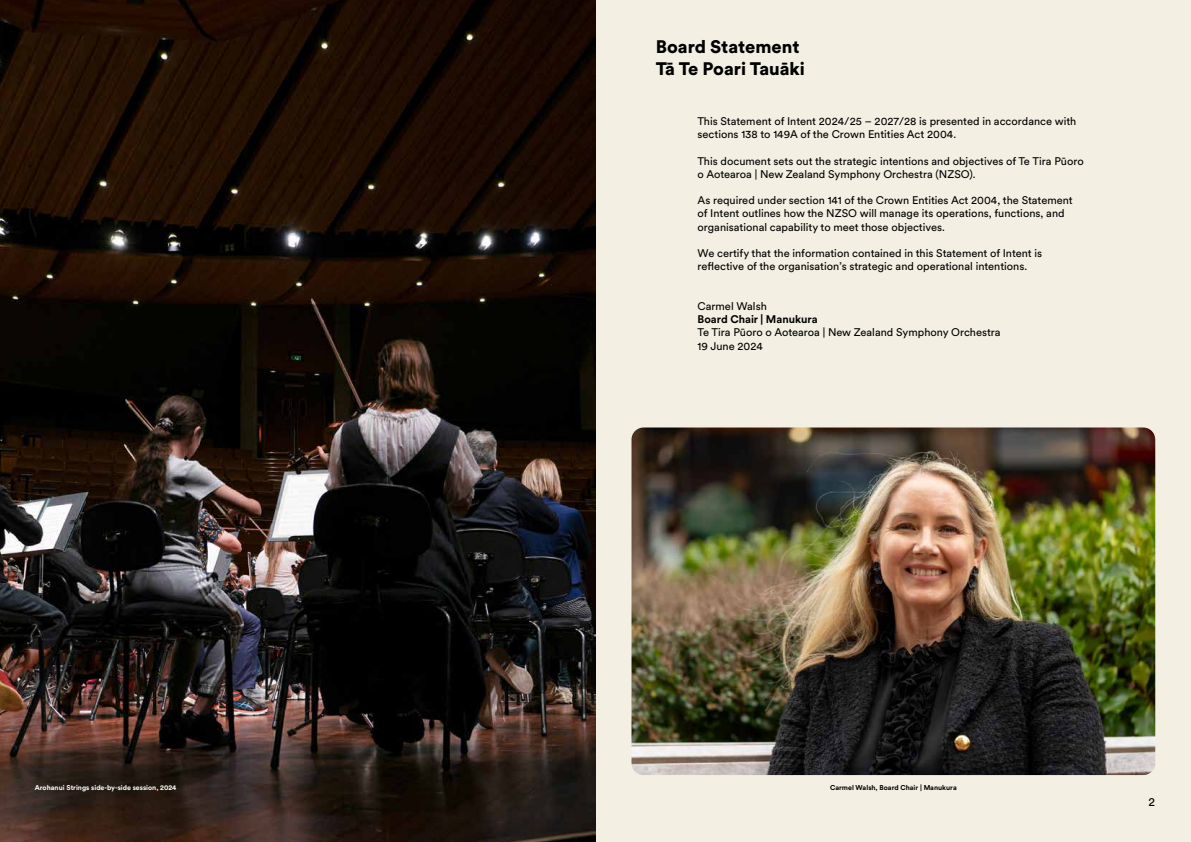
<style>
.page{position:relative;width:1191px;height:842px;background:#fff}
.page>*{position:absolute;margin:0;border:0;box-sizing:border-box;transform-origin:0 0}
.t1{font:900 18px/21.6px "Circular XX";color:#000}
.t2{font:12px "Circular XX";color:#000}
.t3{font:11px/13.2px "Circular XX";color:#000}
.t4{font:700 11px "Circular XX";color:#000}
.t5{font:700 7px "Circular Std";color:#fff}
.t6{font:700 7px "Circular Std";color:#000}
</style>
<div class="page">
<div style="left:595px;top:0;width:596px;height:842px;background:#f3f0e3"></div>
<img style="left:631px;top:427px;width:524px;height:348px">
<img style="left:0;top:0;width:595px;height:842px">
<p class="t5" style="left:35px;top:783px;width:143px">Arohanui Strings side-by-side session, 2024</p>
<h1 class="t1" style="left:656px;top:35px;width:151px">Board Statement<br>Tā Te Poari Tauāki</h1>
<p class="t3" style="left:697px;top:114px;width:380px">This Statement of Intent 2024/25 – 2027/28 is presented in accordance with sections 138 to 149A of the Crown Entities Act 2004.</p>
<p class="t3" style="left:697px;top:154px;width:387px">This document sets out the strategic intentions and objectives of Te Tira Pūoro o Aotearoa | New Zealand Symphony Orchestra (NZSO).</p>
<p class="t3" style="left:697px;top:193px;width:377px">As required under section 141 of the Crown Entities Act 2004, the Statement of Intent outlines how the NZSO will manage its operations, functions, and organisational capability to meet those objectives.</p>
<p class="t3" style="left:697px;top:246px;width:346px">We certify that the information contained in this Statement of Intent is reflective of the organisation’s strategic and operational intentions.</p>
<p class="t3" style="left:697px;top:299px;width:71px">Carmel Walsh</p>
<p class="t4" style="left:697px;top:312px;width:122px">Board Chair | Manukura</p>
<p class="t3" style="left:697px;top:325px;width:304px">Te Tira Pūoro o Aotearoa | New Zealand Symphony Orchestra<br>19 June 2024</p>
<p class="t6" style="left:830px;top:783px;width:128px">Carmel Walsh, Board Chair | Manukura</p>
<p class="t2" style="left:1148px;top:794px;width:8px">2</p>
</div>
